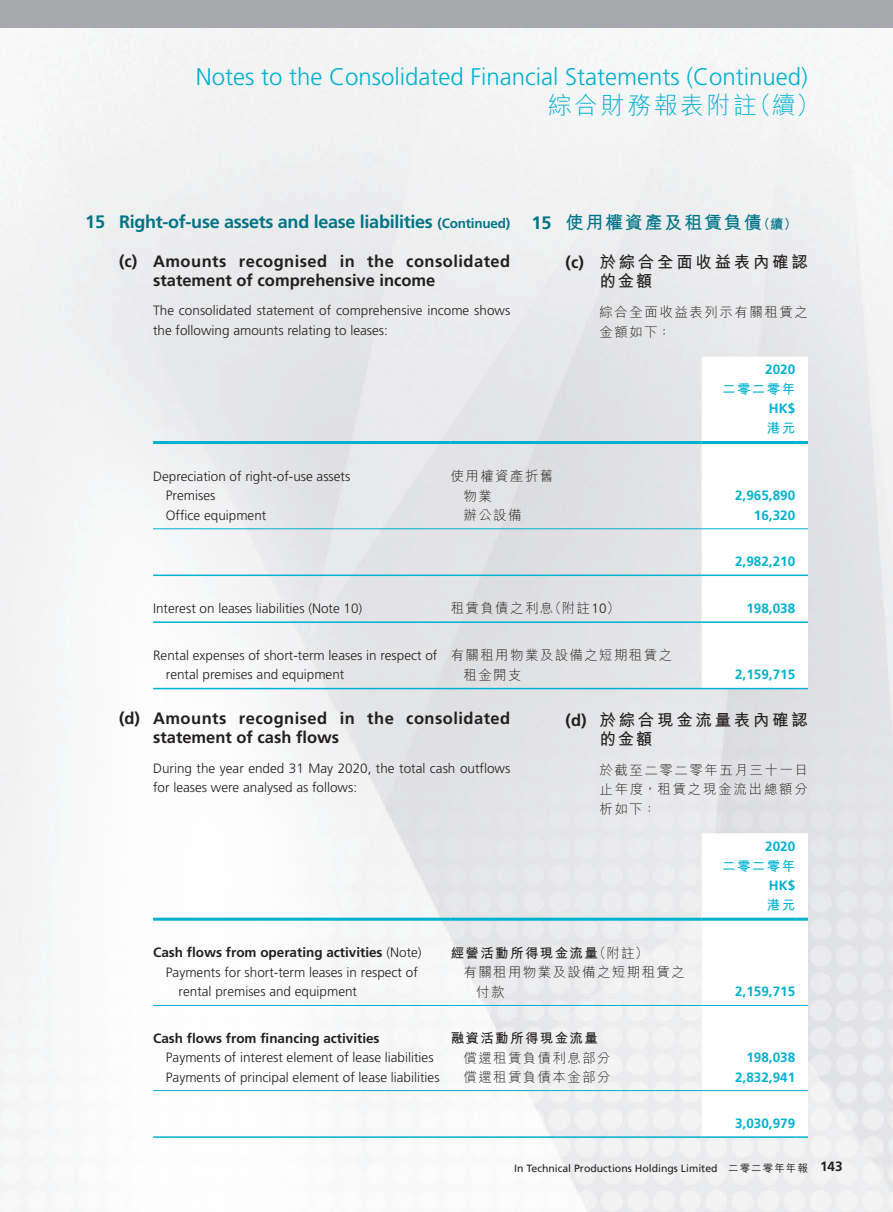
<style>
.page{position:relative;width:893px;height:1212px;background:#fff}
.page>*{position:absolute;margin:0;border:0;box-sizing:border-box;transform-origin:0 0}
.t1{font:300 24px "Frutiger LT Std";color:#00b1d0}
.t2{font:300 24px "M Hei HK";letter-spacing:.1em;color:#00b1d0}
.t3{font:700 18px "Frutiger LT Std";letter-spacing:-.015em;color:#007487}
.t4{font:700 18px "M Hei HK";letter-spacing:.1em;color:#007487}
.t5{font:700 16.5px/19.5px "Frutiger LT Std";letter-spacing:.03em;color:#231f20}
.t6{font:700 16.5px/19.5px "M Hei HK";letter-spacing:.165em;color:#231f20}
.t7{font:300 13.5px/19.5px "Frutiger LT Std";color:#231f20}
.t8{font:300 13.5px/19.5px "M Hei HK";letter-spacing:.1em;color:#231f20}
.t9{font:700 13.5px "Frutiger LT Std";color:#00b1d0}
.t10{font:700 13.5px "Frutiger LT Std";color:#231f20}
.t11{font:700 13.5px "M Hei HK";letter-spacing:.1em;color:#231f20}
.t12{font:700 13.5px "M Hei HK";letter-spacing:.1em;color:#00b1d0}
.t13{font:10.5px "Frutiger LT Std";color:#231f20}
.s1{font-size:13.5px}
.s2{font-family:"Frutiger LT Std"}
.s3{font-weight:300}
.s4{font-family:"M Hei HK";font-weight:500}
.s5{font-weight:700;font-size:13.5px}
</style>
<div class="page">
<div style="left:0;top:0;width:893px;height:28px;background:#a8a9ad"></div>
<svg style="left:702px;top:441px;width:106px;height:248px"></svg>
<hr style="left:153px;top:528px;width:298px;height:1px;background:#00b1d0">
<hr style="left:451px;top:528px;width:251px;height:1px;background:#00b1d0">
<hr style="left:702px;top:528px;width:93px;height:1px;background:#00b1d0">
<hr style="left:153px;top:574px;width:298px;height:2px;background:#00b1d0">
<hr style="left:451px;top:574px;width:251px;height:2px;background:#00b1d0">
<hr style="left:702px;top:574px;width:93px;height:2px;background:#00b1d0">
<hr style="left:153px;top:621px;width:298px;height:2px;background:#00b1d0">
<hr style="left:451px;top:621px;width:251px;height:2px;background:#00b1d0">
<hr style="left:702px;top:621px;width:93px;height:2px;background:#00b1d0">
<hr style="left:153px;top:688px;width:298px;height:1px;background:#00b1d0">
<hr style="left:451px;top:688px;width:251px;height:1px;background:#00b1d0">
<hr style="left:702px;top:688px;width:93px;height:1px;background:#00b1d0">
<hr style="left:153px;top:441px;width:298px;height:3px;background:#00b1d0">
<hr style="left:451px;top:441px;width:251px;height:3px;background:#00b1d0">
<hr style="left:702px;top:441px;width:93px;height:3px;background:#00b1d0">
<svg style="left:702px;top:833px;width:106px;height:305px"></svg>
<hr style="left:153px;top:1005px;width:298px;height:1px;background:#00b1d0">
<hr style="left:451px;top:1005px;width:251px;height:1px;background:#00b1d0">
<hr style="left:702px;top:1005px;width:93px;height:1px;background:#00b1d0">
<hr style="left:153px;top:1090px;width:298px;height:1px;background:#00b1d0">
<hr style="left:451px;top:1090px;width:251px;height:1px;background:#00b1d0">
<hr style="left:702px;top:1090px;width:93px;height:1px;background:#00b1d0">
<hr style="left:153px;top:1136px;width:298px;height:2px;background:#00b1d0">
<hr style="left:451px;top:1136px;width:251px;height:2px;background:#00b1d0">
<hr style="left:702px;top:1136px;width:93px;height:2px;background:#00b1d0">
<hr style="left:153px;top:918px;width:298px;height:3px;background:#00b1d0">
<hr style="left:451px;top:918px;width:251px;height:3px;background:#00b1d0">
<hr style="left:702px;top:918px;width:93px;height:3px;background:#00b1d0">
<h1 class="t1" style="left:196px;top:63px;width:614px">Notes to the Consolidated Financial Statements (Continued)</h1>
<h1 class="t2" style="left:548px;top:92px;width:273px">綜合財務報表附註（續）</h1>
<h2 class="t3" style="left:85px;top:211px;width:427px">15 Right-of-use assets and lease liabilities <span class="s1">(Continued)</span></h2>
<p class="t5" style="left:153px;top:251px;width:359px;text-indent:-34px">(c) Amounts recognised in the consolidated statement of comprehensive income</p>
<p class="t7" style="left:153px;top:301px;width:359px">The consolidated statement of comprehensive income shows the following amounts relating to leases:</p>
<h2 class="t4" style="left:531px;top:209px;width:267px"><span class="s2">15</span> 使用權資產及租賃負債<span class="s1">（續）</span></h2>
<p class="t6" style="left:600px;top:251px;width:210px;text-indent:-34px"><span class="s2">(c)</span> 於綜合全面收益表內確認的金額</p>
<p class="t8" style="left:600px;top:302px;width:210px">綜合全面收益表列示有關租賃之金額如下：</p>
<p class="t9" style="left:765px;top:361px;width:32px">2020</p>
<p class="t12" style="left:722px;top:379px;width:74px">二零二零年</p>
<p class="t9" style="left:769px;top:400px;width:28px">HK$</p>
<p class="t12" style="left:767px;top:418px;width:30px">港元</p>
<p class="t7" style="left:153px;top:466px;width:199px">Depreciation of right-of-use assets</p>
<p class="t8" style="left:451px;top:466px;width:104px">使用權資產折舊</p>
<p class="t7" style="left:166px;top:486px;width:51px">Premises</p>
<p class="t8" style="left:463px;top:486px;width:30px">物業</p>
<p class="t9" style="left:735px;top:488px;width:62px">2,965,890</p>
<p class="t7" style="left:166px;top:505px;width:102px">Office equipment</p>
<p class="t8" style="left:463px;top:505px;width:60px">辦公設備</p>
<p class="t9" style="left:754px;top:507px;width:43px">16,320</p>
<p class="t9" style="left:735px;top:553px;width:62px">2,982,210</p>
<p class="t7" style="left:153px;top:598px;width:211px">Interest on leases liabilities (Note 10)</p>
<p class="t8" style="left:451px;top:598px;width:171px">租賃負債之利息（附註<span class="s2">10</span>）</p>
<p class="t9" style="left:746px;top:600px;width:50px">198,038</p>
<p class="t7" style="left:166px;top:645px;width:273px;text-indent:-13px">Rental expenses of short-term leases in respect of rental premises and equipment</p>
<p class="t8" style="left:463px;top:645px;width:210px;text-indent:-13px">有關租用物業及設備之短期租賃之租金開支</p>
<p class="t9" style="left:735px;top:666px;width:62px">2,159,715</p>
<p class="t5" style="left:153px;top:708px;width:359px;text-indent:-34px">(d) Amounts recognised in the consolidated statement of cash flows</p>
<p class="t7" style="left:153px;top:758px;width:359px">During the year ended 31 May 2020, the total cash outflows for leases were analysed as follows:</p>
<p class="t6" style="left:600px;top:708px;width:210px;text-indent:-34px"><span class="s2">(d)</span> 於綜合現金流量表內確認的金額</p>
<p class="t8" style="left:600px;top:760px;width:210px;text-align:justify">於截至二零二零年五月三十一日止年度，租賃之現金流出總額分析如下：</p>
<p class="t9" style="left:765px;top:838px;width:32px">2020</p>
<p class="t12" style="left:722px;top:856px;width:74px">二零二零年</p>
<p class="t9" style="left:769px;top:877px;width:28px">HK$</p>
<p class="t12" style="left:767px;top:895px;width:30px">港元</p>
<p class="t10" style="left:153px;top:945px;width:270px">Cash flows from operating activities <span class="s3">(Note)</span></p>
<p class="t11" style="left:451px;top:943px;width:199px">經營活動所得現金流量<span class="s3">（附註）</span></p>
<p class="t7" style="left:179px;top:963px;width:241px;text-indent:-13px">Payments for short-term leases in respect of rental premises and equipment</p>
<p class="t8" style="left:476px;top:962px;width:210px;text-indent:-13px">有關租用物業及設備之短期租賃之付款</p>
<p class="t9" style="left:735px;top:984px;width:62px">2,159,715</p>
<p class="t10" style="left:153px;top:1030px;width:228px">Cash flows from financing activities</p>
<p class="t11" style="left:451px;top:1028px;width:149px">融資活動所得現金流量</p>
<p class="t7" style="left:166px;top:1048px;width:269px">Payments of interest element of lease liabilities</p>
<p class="t8" style="left:463px;top:1048px;width:149px">償還租賃負債利息部分</p>
<p class="t9" style="left:746px;top:1049px;width:50px">198,038</p>
<p class="t7" style="left:166px;top:1067px;width:275px">Payments of principal element of lease liabilities</p>
<p class="t8" style="left:463px;top:1067px;width:149px">償還租賃負債本金部分</p>
<p class="t9" style="left:735px;top:1069px;width:62px">2,832,941</p>
<p class="t9" style="left:735px;top:1115px;width:62px">3,030,979</p>
<p class="t13" style="left:514px;top:1162px;width:330px">In Technical Productions Holdings Limited <span class="s4">二零二零年年報</span> <span class="s5">143</span></p>
</div>
